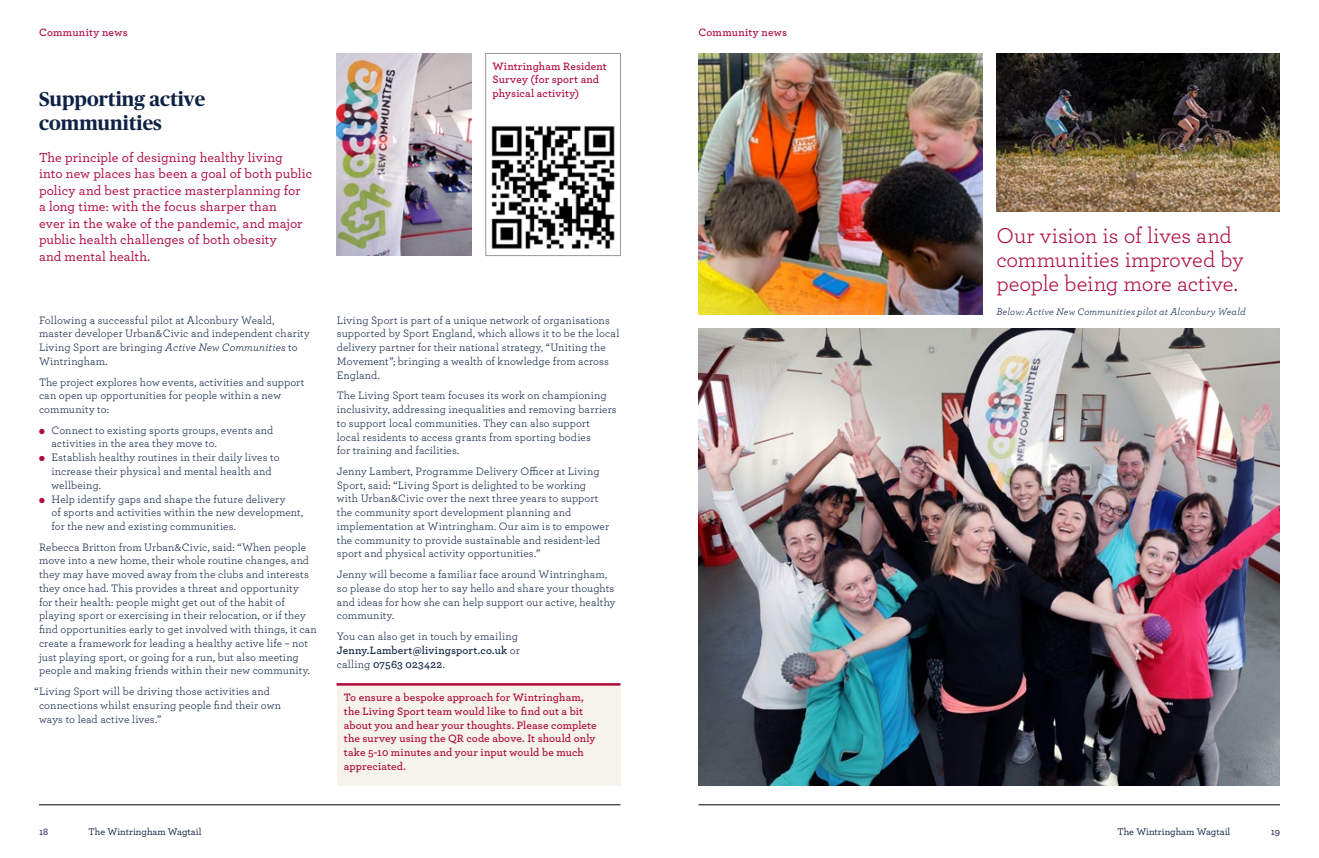
<style>
.page{position:relative;width:1319px;height:858px;background:#fff}
.page>*{position:absolute;margin:0;border:0;box-sizing:border-box;transform-origin:0 0}
.t1{font:22.5px/23.8px "Archer";letter-spacing:-.005em;color:#ae0a3b}
.t2{font:700 20px/24px "Publico Headline";letter-spacing:.005em;color:#0e2244}
.t3{font:500 13.75px/16.5px "Archer";letter-spacing:.01em;color:#ae0a3b}
.t4{font:11.25px/13.8px "Archer";letter-spacing:.01em;color:#0e2244}
.t5{font:600 11.25px/13.8px "Archer";letter-spacing:.01em;color:#ae0a3b}
.t6{font:600 11.25px/13.8px "Archer";letter-spacing:.015em;color:#0e2244}
.t7{font:600 11.25px "Archer";letter-spacing:.03em;color:#ae0a3b}
.t8{font:italic 10px "Archer";letter-spacing:.015em;color:#0e2244}
.t9{font:500 10px "Archer";color:#0e2244}
.s1{font-style:italic}
.s2{font-family:"ARS Maquette Pro";font-weight:500;font-size:7.5px;color:#ae0a3b}
.s3{font-weight:400}
</style>
<div class="page">
<div style="left:337px;top:685px;width:283px;height:100px;background:#f5f3eb"></div>
<hr style="left:698px;top:804px;width:581px;height:1px;background:#000">
<hr style="left:39px;top:804px;width:581px;height:1px;background:#000">
<img style="left:337px;top:53px;width:134px;height:202px">
<img style="left:491px;top:126px;width:124px;height:123px">
<div style="left:485px;top:53px;width:135px;height:203px;border:1px solid #979b9d"></div>
<img style="left:996px;top:53px;width:283px;height:159px">
<img style="left:698px;top:53px;width:283px;height:261px">
<img style="left:698px;top:329px;width:581px;height:456px">
<hr style="left:336px;top:683px;width:284px;height:2px;background:#ae0a3b">
<p class="t7" style="left:39px;top:24px;width:90px">Community news</p>
<p class="t7" style="left:698px;top:24px;width:90px">Community news</p>
<h2 class="t2" style="left:39px;top:86px;width:168px">Supporting active communities</h2>
<p class="t3" style="left:39px;top:148px;width:275px">The principle of designing healthy living<br>into new places has been a goal of both public policy and best practice masterplanning for<br>a long time: with the focus sharper than<br>ever in the wake of the pandemic, and major public health challenges of both obesity<br>and mental health.</p>
<p class="t5" style="left:492px;top:58px;width:116px">Wintringham Resident<br>Survey (for sport and physical activity)</p>
<p class="t4" style="left:39px;top:312px;width:272px">Following a successful pilot at Alconbury Weald, master developer Urban&amp;Civic and independent charity Living Sport are bringing <span class="s1">Active New Communities</span> to Wintringham.</p>
<p class="t4" style="left:39px;top:374px;width:267px">The project explores how events, activities and support can open up opportunities for people within a new community to:</p>
<p class="t4" style="left:51px;top:422px;width:223px;text-indent:-12px"><span class="s2">●</span> Connect to existing sports groups, events and activities in the area they move to.</p>
<p class="t4" style="left:51px;top:450px;width:229px;text-indent:-12px"><span class="s2">●</span> Establish healthy routines in their daily lives to increase their physical and mental health and wellbeing.</p>
<p class="t4" style="left:51px;top:491px;width:253px;text-indent:-12px"><span class="s2">●</span> Help identify gaps and shape the future delivery<br>of sports and activities within the new development, for the new and existing communities.</p>
<p class="t4" style="left:39px;top:539px;width:279px">Rebecca Britton from Urban&amp;Civic, said: “When people move into a new home, their whole routine changes, and they may have moved away from the clubs and interests they once had. This provides a threat and opportunity<br>for their health: people might get out of the habit of playing sport or exercising in their relocation, or if they find opportunities early to get involved with things, it can create a framework for leading a healthy active life – not just playing sport, or going for a run, but also meeting people and making friends within their new community.</p>
<p class="t4" style="left:39px;top:684px;width:243px;text-indent:-4px">“Living Sport will be driving those activities and connections whilst ensuring people find their own ways to lead active lives.”</p>
<p class="t4" style="left:337px;top:312px;width:284px">Living Sport is part of a unique network of organisations supported by Sport England, which allows it to be the local delivery partner for their national strategy, “Uniting the Movement”; bringing a wealth of knowledge from across England.</p>
<p class="t4" style="left:337px;top:388px;width:281px">The Living Sport team focuses its work on championing inclusivity, addressing inequalities and removing barriers to support local communities. They can also support<br>local residents to access grants from sporting bodies<br>for training and facilities.</p>
<p class="t4" style="left:337px;top:464px;width:274px">Jenny Lambert, Programme Delivery Officer at Living Sport, said: “Living Sport is delighted to be working with Urban&amp;Civic over the next three years to support the community sport development planning and implementation at Wintringham. Our aim is to empower the community to provide sustainable and resident-led sport and physical activity opportunities.”</p>
<p class="t4" style="left:337px;top:567px;width:280px">Jenny will become a familiar face around Wintringham, so please do stop her to say hello and share your thoughts and ideas for how she can help support our active, healthy community.</p>
<p class="t6" style="left:337px;top:628px;width:184px"><span class="s3">You can also get in touch by emailing<br></span>Jenny.Lambert@livingsport.co.uk <span class="s3">or calling</span> 07563 023422<span class="s3">.</span></p>
<p class="t5" style="left:344px;top:689px;width:254px">To ensure a bespoke approach for Wintringham, the Living Sport team would like to find out a bit about you and hear your thoughts. Please complete the survey using the QR code above. It should only take 5-10 minutes and your input would be much appreciated.</p>
<h1 class="t1" style="left:996px;top:223px;width:249px">Our vision is of lives and communities improved by people being more active.</h1>
<p class="t8" style="left:996px;top:304px;width:251px">Below: Active New Communities pilot at Alconbury Weald</p>
<p class="t9" style="left:39px;top:824px;width:11px">18</p>
<p class="t9" style="left:89px;top:824px;width:114px">The Wintringham Wagtail</p>
<p class="t9" style="left:1117px;top:824px;width:114px">The Wintringham Wagtail</p>
<p class="t9" style="left:1270px;top:824px;width:11px">19</p>
</div>
